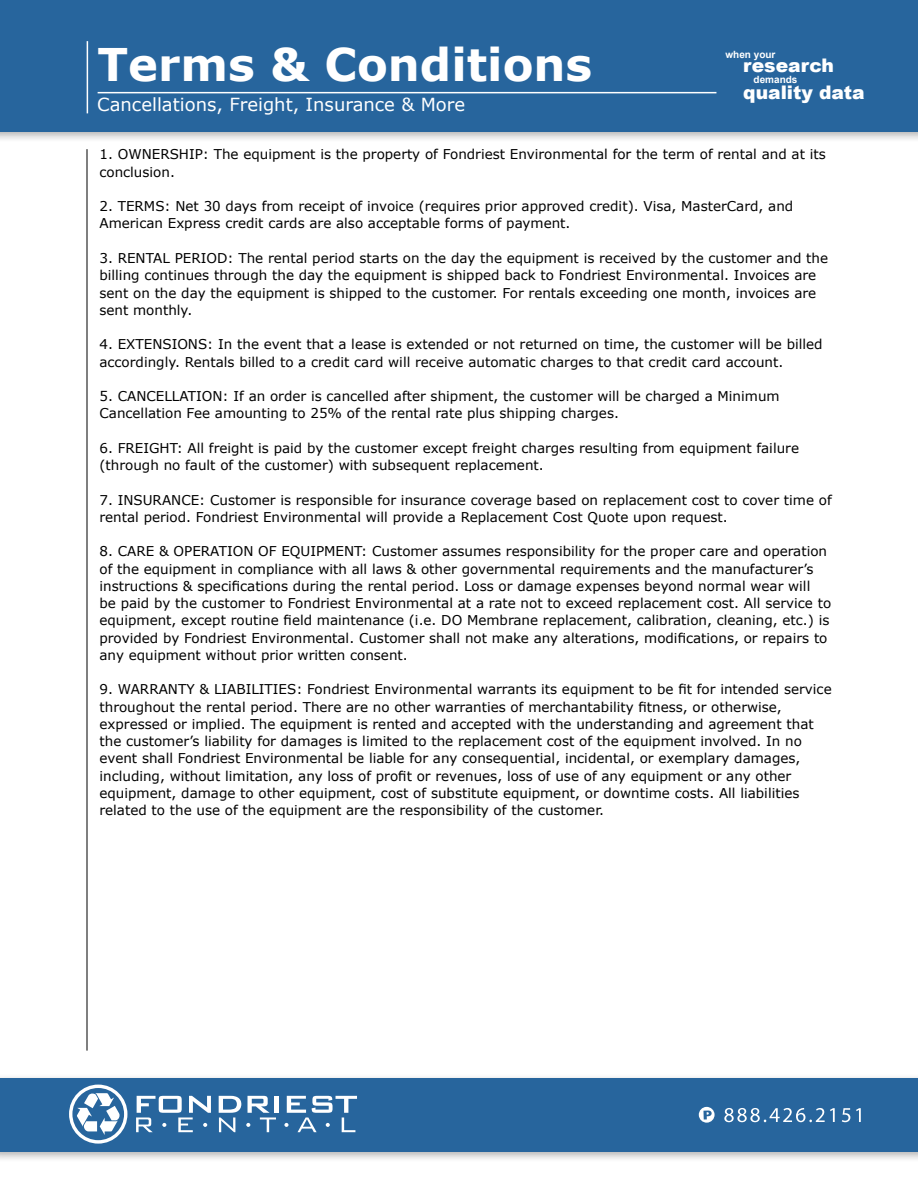
<style>
.page{position:relative;width:918px;height:1188px;background:#fff}
.page>*{position:absolute;margin:0;border:0;box-sizing:border-box;transform-origin:0 0}
.t1{font:700 45px "Verdana";color:#fff}
.t2{font:900 18.75px/26.2px "Arial";color:#fff}
.t3{font:18px "Verdana";color:#fff}
.t4{font:13.5px/17.2px "Verdana";color:#000}
.t5{font:700 10.05px "Arial";color:#fff}
</style>
<div class="page">
<hr style="left:87px;top:149px;width:1px;height:902px;background:#000">
<div style="left:0;top:1073px;width:918px;height:90px;background:#000;opacity:.3"></div>
<div style="left:0;top:1078px;width:918px;height:73px;background:#27659d"></div>
<svg style="left:699px;top:1107px;width:16px;height:16px"></svg>
<svg style="left:724px;top:1108px;width:111px;height:14px"></svg>
<svg style="left:842px;top:1108px;width:8px;height:14px"></svg>
<svg style="left:856px;top:1108px;width:5px;height:14px"></svg>
<svg style="left:69px;top:1085px;width:58px;height:59px"></svg>
<hr style="left:275px;top:1096px;width:4px;height:17px;background:#fff">
<svg style="left:136px;top:1096px;width:75px;height:36px"></svg>
<svg style="left:219px;top:1096px;width:57px;height:36px"></svg>
<svg style="left:284px;top:1096px;width:73px;height:36px"></svg>
<div style="left:0;top:0;width:918px;height:143px;background:#000;opacity:.3"></div>
<div style="left:0;top:0;width:918px;height:132px;background:#27659d"></div>
<hr style="left:87px;top:41px;width:1px;height:72px;background:#fff">
<hr style="left:98px;top:92px;width:618px;height:1px;background:#fff">
<h1 class="t1" style="left:98px;top:32px;width:496px">Terms &amp; Conditions</h1>
<h3 class="t3" style="left:97px;top:92px;width:370px">Cancellations, Freight, Insurance &amp; More</h3>
<p class="t5" style="left:726px;top:48px;width:51px">when your</p>
<p class="t5" style="left:754px;top:73px;width:45px">demands</p>
<h2 class="t2" style="left:743px;top:52px;width:123px">research quality data</h2>
<p class="t4" style="left:99px;top:146px;width:728px">1. OWNERSHIP: The equipment is the property of Fondriest Environmental for the term of rental and at its conclusion.</p>
<p class="t4" style="left:99px;top:198px;width:695px">2. TERMS: Net 30 days from receipt of invoice (requires prior approved credit). Visa, MasterCard, and<br>American Express credit cards are also acceptable forms of payment.</p>
<p class="t4" style="left:99px;top:249px;width:730px">3. RENTAL PERIOD: The rental period starts on the day the equipment is received by the customer and the billing continues through the day the equipment is shipped back to Fondriest Environmental. Invoices are sent on the day the equipment is shipped to the customer. For rentals exceeding one month, invoices are sent monthly.</p>
<p class="t4" style="left:99px;top:336px;width:725px">4. EXTENSIONS: In the event that a lease is extended or not returned on time, the customer will be billed accordingly. Rentals billed to a credit card will receive automatic charges to that credit card account.</p>
<p class="t4" style="left:99px;top:387px;width:682px">5. CANCELLATION: If an order is cancelled after shipment, the customer will be charged a Minimum<br>Cancellation Fee amounting to 25% of the rental rate plus shipping charges.</p>
<p class="t4" style="left:99px;top:439px;width:701px">6. FREIGHT: All freight is paid by the customer except freight charges resulting from equipment failure (through no fault of the customer) with subsequent replacement.</p>
<p class="t4" style="left:99px;top:491px;width:734px">7. INSURANCE: Customer is responsible for insurance coverage based on replacement cost to cover time of rental period. Fondriest Environmental will provide a Replacement Cost Quote upon request.</p>
<p class="t4" style="left:99px;top:543px;width:733px">8. CARE &amp; OPERATION OF EQUIPMENT: Customer assumes responsibility for the proper care and operation of the equipment in compliance with all laws &amp; other governmental requirements and the manufacturer’s instructions &amp; specifications during the rental period. Loss or damage expenses beyond normal wear will<br>be paid by the customer to Fondriest Environmental at a rate not to exceed replacement cost. All service to equipment, except routine field maintenance (i.e. DO Membrane replacement, calibration, cleaning, etc.) is provided by Fondriest Environmental. Customer shall not make any alterations, modifications, or repairs to any equipment without prior written consent.</p>
<p class="t4" style="left:99px;top:681px;width:734px">9. WARRANTY &amp; LIABILITIES: Fondriest Environmental warrants its equipment to be fit for intended service throughout the rental period. There are no other warranties of merchantability fitness, or otherwise, expressed or implied. The equipment is rented and accepted with the understanding and agreement that the customer’s liability for damages is limited to the replacement cost of the equipment involved. In no event shall Fondriest Environmental be liable for any consequential, incidental, or exemplary damages, including, without limitation, any loss of profit or revenues, loss of use of any equipment or any other equipment, damage to other equipment, cost of substitute equipment, or downtime costs. All liabilities related to the use of the equipment are the responsibility of the customer.</p>
</div>
